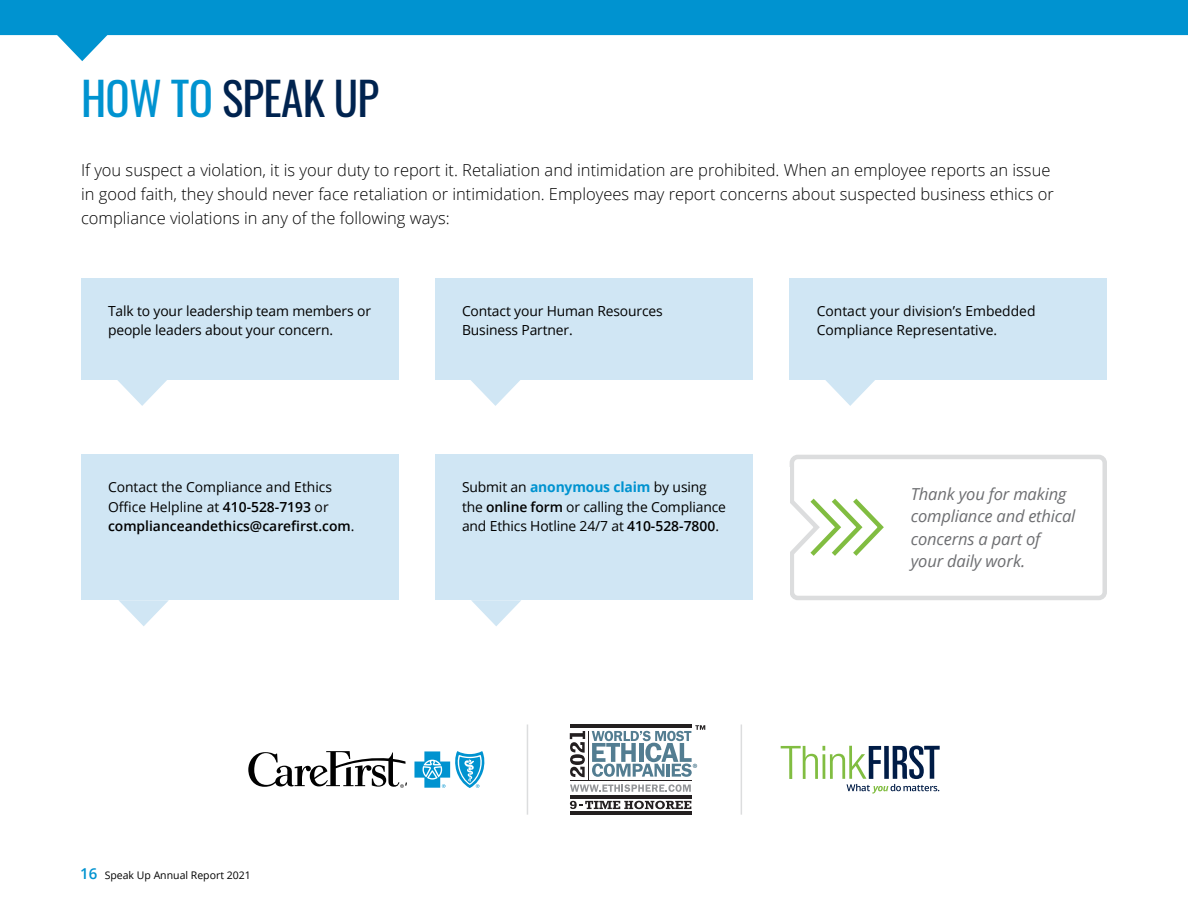
<style>
.page{position:relative;width:1188px;height:918px;background:#fff}
.page>*{position:absolute;margin:0;border:0;box-sizing:border-box;transform-origin:0 0}
.ETHICs-H1_Large{font:45px "Oswald";letter-spacing:-.015em;color:#00234f}
.FLI-IntroParagraph_c{font:300 16.5px/24px "Open Sans";color:#000}
.FLI-Caption{font:italic 16.5px/22.5px "Open Sans";letter-spacing:-.01em;color:#6d6e71}
.FLI-BodyText{font:13.8px/19.5px "Open Sans";letter-spacing:-.01em;color:#000}
.t1{font:10.5px "Open Sans";color:#000}
.s1{color:#0093d0}
.s2{font-weight:700;color:#0093d0}
.s3{font-weight:600}
.s4{font-weight:600;font-size:15px;color:#0093d0}
</style>
<div class="page">
<div style="left:81px;top:278px;width:318px;height:102px;background:#d0e6f4"></div>
<div style="left:435px;top:455px;width:318px;height:145px;background:#d0e6f4"></div>
<svg style="left:471px;top:600px;width:50px;height:26px"></svg>
<div style="left:790px;top:278px;width:317px;height:102px;background:#d0e6f4"></div>
<div style="left:435px;top:278px;width:318px;height:102px;background:#d0e6f4"></div>
<svg style="left:825px;top:380px;width:50px;height:26px"></svg>
<svg style="left:471px;top:380px;width:49px;height:26px"></svg>
<div style="left:81px;top:455px;width:318px;height:145px;background:#d0e6f4"></div>
<svg style="left:119px;top:600px;width:50px;height:26px"></svg>
<svg style="left:117px;top:380px;width:50px;height:26px"></svg>
<svg style="left:781px;top:746px;width:159px;height:48px"></svg>
<hr style="left:570px;top:812px;width:122px;height:3px;background:#231f20">
<hr style="left:588px;top:731px;width:1px;height:49px;background:#231f20">
<svg style="left:570px;top:784px;width:121px;height:8px"></svg>
<hr style="left:570px;top:780px;width:122px;height:1px;background:#231f20">
<hr style="left:570px;top:724px;width:121px;height:4px;background:#231f20">
<hr style="left:570px;top:795px;width:121px;height:3px;background:#231f20">
<svg style="left:592px;top:725px;width:113px;height:52px"></svg>
<svg style="left:570px;top:731px;width:15px;height:46px"></svg>
<svg style="left:570px;top:801px;width:121px;height:8px"></svg>
<svg style="left:414px;top:751px;width:71px;height:37px"></svg>
<svg style="left:248px;top:751px;width:159px;height:37px"></svg>
<hr style="left:527px;top:724px;width:1px;height:91px;background:#dcddde">
<hr style="left:741px;top:724px;width:1px;height:91px;background:#dcddde">
<div style="left:790px;top:455px;width:317px;height:145px;border:4px solid #dcddde;border-radius:6px"></div>
<svg style="left:790px;top:493px;width:94px;height:69px"></svg>
<svg style="left:0;top:0;width:1188px;height:61px"></svg>
<p class="ETHICs-H1_Large" style="left:81px;top:59px;width:300px"><span class="s1">HOW TO</span> SPEAK UP</p>
<p class="FLI-IntroParagraph_c" style="left:81px;top:158px;width:974px">If you suspect a violation, it is your duty to report it. Retaliation and intimidation are prohibited. When an employee reports an issue in good faith, they should never face retaliation or intimidation. Employees may report concerns about suspected business ethics or compliance violations in any of the following ways:</p>
<p class="FLI-BodyText" style="left:108px;top:301px;width:265px">Talk to your leadership team members or people leaders about your concern.</p>
<p class="FLI-BodyText" style="left:462px;top:301px;width:202px">Contact your Human Resources<br>Business Partner.</p>
<p class="FLI-BodyText" style="left:817px;top:301px;width:220px">Contact your division’s Embedded<br>Compliance Representative.</p>
<p class="FLI-BodyText" style="left:462px;top:477px;width:266px">Submit an <span class="s2">anonymous claim</span> by using the <span class="s3">online form</span> or calling the Compliance and Ethics Hotline 24/7 at <span class="s3">410-528-7800</span>.</p>
<p class="FLI-BodyText" style="left:108px;top:477px;width:246px">Contact the Compliance and Ethics<br>Office Helpline at <span class="s3">410-528-7193</span> or <span class="s3">complianceandethics@carefirst.com</span>.</p>
<p class="FLI-Caption" style="left:911px;top:482px;width:166px">Thank you for making compliance and ethical concerns a part of your daily work.</p>
<p class="t1" style="left:80px;top:868px;width:172px"><span class="s4">16</span> Speak Up Annual Report 2021</p>
</div>
